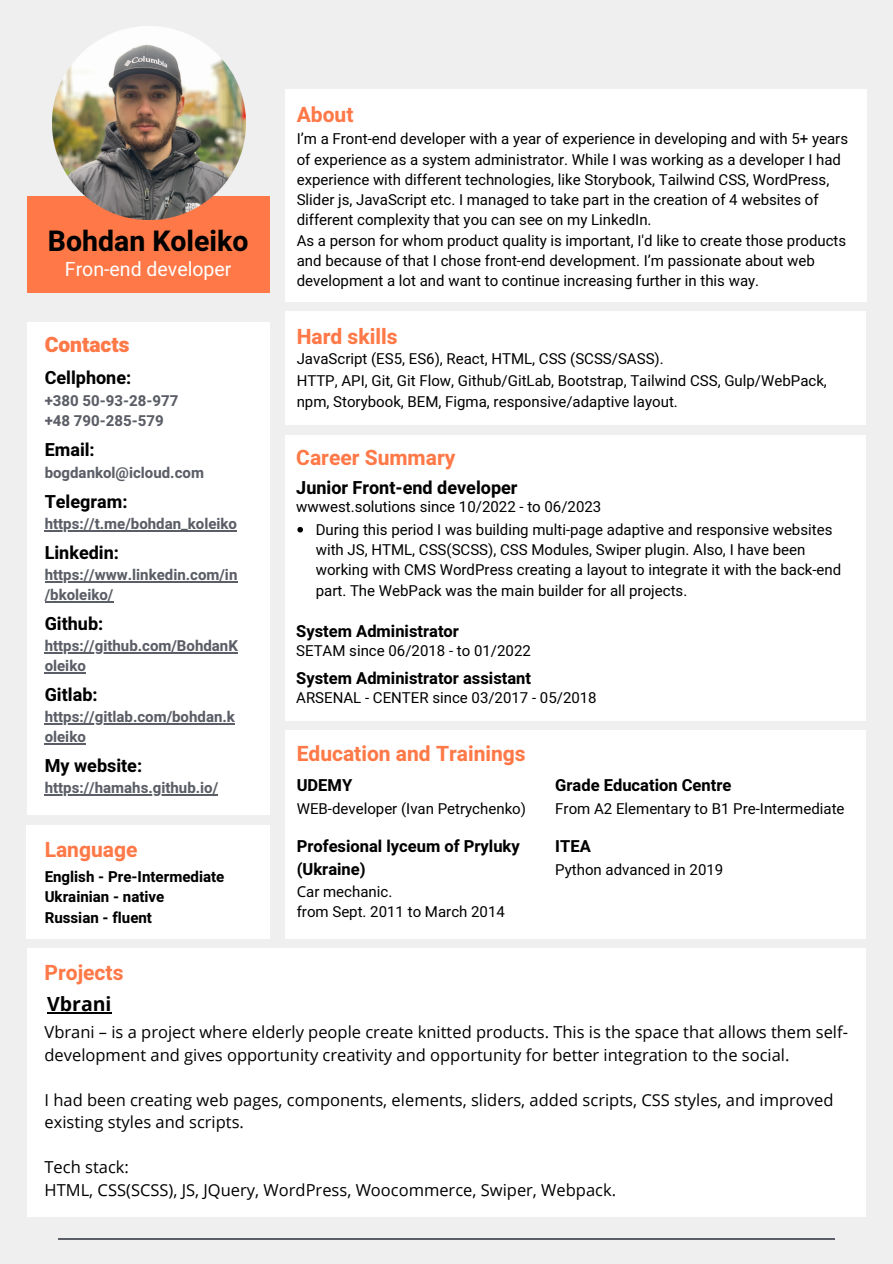
<style>
.page{position:relative;width:893px;height:1264px;background:#fff}
.page>*{position:absolute;margin:0;border:0;box-sizing:border-box;transform-origin:0 0}
.t1{font:700 28.35px "Heebo";color:#000}
.t2{font:700 21px "Heebo";color:#ff7948}
.t3{font:800 21px "Heebo";color:#ff7948}
.t4{font:900 21px "Heebo";color:#ff7948}
.t5{font:19.5px "Heebo";color:#fff}
.t6{font:700 19.5px "Open Sans";color:#000}
.t7{font:700 18px "Heebo";color:#000}
.t8{font:16.5px/22.5px "Open Sans";color:#000}
.t9{font:700 16.5px/22.5px "Heebo";color:#000}
.t10{font:15px/20.2px "Heebo";color:#000}
.t11{font:700 15px/20.2px "Heebo";color:#5b5e66}
.t12{font:700 15px/20.4px "Heebo";color:#000}
.s1{font-family:"Noto Sans"}
</style>
<div class="page">
<div style="left:0;top:0;width:892px;height:1263px;background:#efefef"></div>
<hr style="left:59px;top:1238px;width:775px;height:1px;background:#5b5e66">
<div style="left:27px;top:196px;width:242px;height:96px;background:#ff7948"></div>
<div style="left:285px;top:435px;width:580px;height:285px;background:#fff"></div>
<div style="left:27px;top:824px;width:243px;height:114px;background:#fff"></div>
<div style="left:285px;top:730px;width:580px;height:208px;background:#fff"></div>
<div style="left:27px;top:322px;width:243px;height:492px;background:#fff"></div>
<hr style="left:45px;top:652px;width:193px;height:1px;background:#5b5e66">
<hr style="left:45px;top:672px;width:41px;height:1px;background:#5b5e66">
<hr style="left:45px;top:530px;width:192px;height:1px;background:#5b5e66">
<hr style="left:45px;top:581px;width:192px;height:1px;background:#5b5e66">
<hr style="left:45px;top:601px;width:68px;height:1px;background:#5b5e66">
<hr style="left:45px;top:723px;width:190px;height:1px;background:#5b5e66">
<hr style="left:45px;top:743px;width:41px;height:1px;background:#5b5e66">
<hr style="left:45px;top:794px;width:173px;height:1px;background:#5b5e66">
<div style="left:27px;top:948px;width:838px;height:268px;background:#fff"></div>
<img style="left:53px;top:27px;width:192px;height:192px">
<div style="left:285px;top:89px;width:581px;height:213px;background:#fff"></div>
<svg style="left:297px;top:527px;width:6px;height:5px"></svg>
<div style="left:285px;top:311px;width:580px;height:114px;background:#fff"></div>
<hr style="left:47px;top:1012px;width:65px;height:1px;background:#000">
<p class="t1" style="left:48px;top:221px;width:202px">Bohdan Koleiko</p>
<h1 class="t5" style="left:65px;top:255px;width:168px">Fron-end developer</h1>
<h3 class="t4" style="left:45px;top:330px;width:86px">Contacts</h3>
<p class="t7" style="left:45px;top:365px;width:88px">Cellphone:</p>
<p class="t11" style="left:45px;top:391px;width:135px">+380 50-93-28-977 +48 790-285-579</p>
<p class="t7" style="left:45px;top:437px;width:52px">Email:</p>
<p class="t11" style="left:45px;top:463px;width:161px">bogdankol@icloud.com</p>
<h6 class="t7" style="left:45px;top:489px;width:84px">Telegram:</h6>
<h6 class="t11" style="left:45px;top:514px;width:194px">https://t.me/bohdan_koleiko</h6>
<h6 class="t7" style="left:45px;top:540px;width:76px">Linkedin:</h6>
<h6 class="t11" style="left:45px;top:565px;width:194px">https://www.linkedin.com/in /bkoleiko/</h6>
<p class="t7" style="left:45px;top:611px;width:60px">Github:</p>
<h2 class="t11" style="left:45px;top:636px;width:195px">https://github.com/BohdanK oleiko</h2>
<h6 class="t7" style="left:45px;top:682px;width:54px">Gitlab:</h6>
<h6 class="t11" style="left:45px;top:707px;width:192px">https://gitlab.com/bohdan.k oleiko</h6>
<h6 class="t7" style="left:45px;top:753px;width:99px">My website:</h6>
<h2 class="t11" style="left:45px;top:778px;width:175px">https://hamahs.github.io/</h2>
<p class="t2" style="left:45px;top:835px;width:94px">Language</p>
<h4 class="t12" style="left:45px;top:867px;width:181px">English - Pre-Intermediate<br>Ukrainian - native<br>Russian - fluent</h4>
<p class="t2" style="left:297px;top:100px;width:58px">About</p>
<h2 class="t10" style="left:297px;top:129px;width:553px">I’m a Front-end developer with a year of experience in developing and with 5+ years of experience as a system administrator. While I was working as a developer I had experience with different technologies, like Storybook, Tailwind CSS, WordPress, Slider js, JavaScript etc. I managed to take part in the creation of 4 websites of different complexity that you can see on my LinkedIn.</h2>
<p class="t10" style="left:297px;top:231px;width:551px">As a person for whom product quality is important, I'd like to create those products and because of that I chose front-end development. I’m passionate about web development a lot and want to continue increasing further in this way.</p>
<h5 class="t3" style="left:297px;top:322px;width:102px">Hard skills</h5>
<h5 class="t10" style="left:297px;top:349px;width:368px">JavaScript (ES5, ES6), React, HTML, CSS (SCSS/SASS).</h5>
<h5 class="t10" style="left:297px;top:370px;width:531px;line-height:21.3px">HTTP, API, Git, Git Flow, Github/GitLab, Bootstrap, Tailwind CSS, Gulp/WebPack, npm, Storybook, BEM, Figma, responsive/adaptive layout.</h5>
<h2 class="t2" style="left:296px;top:443px;width:161px">Career Summary</h2>
<p class="t7" style="left:296px;top:475px;width:223px">Junior Front-end developer</p>
<p class="t10" style="left:296px;top:497px;width:306px">wwwest.solutions since 10/2022 - to 06/2023</p>
<h4 class="t10" style="left:316px;top:520px;width:527px">During this period I was building multi-page adaptive and responsive websites with JS, HTML, CSS(SCSS), CSS Modules, Swiper plugin. Also, I have been working with CMS WordPress creating a layout to integrate it with the back-end part. The WebPack was the main builder for all projects.</h4>
<p class="t9" style="left:296px;top:621px;width:164px">System Administrator</p>
<p class="t10" style="left:296px;top:641px;width:236px">SETAM since 06/2018 - to 01/2022</p>
<h2 class="t9" style="left:296px;top:667px;width:236px">System Administrator assistant</h2>
<h4 class="t10" style="left:296px;top:688px;width:302px">ARSENAL - CENTER since 03/2017 - 05/2018</h4>
<p class="t2" style="left:297px;top:738px;width:230px">Education and Trainings</p>
<h2 class="t9" style="left:297px;top:774px;width:57px">UDEMY</h2>
<h2 class="t10" style="left:297px;top:798px;width:231px">WEB-developer (Ivan Petrychenko)</h2>
<h5 class="t9" style="left:297px;top:835px;width:224px">Profesional lyceum of Pryluky (Ukraine)</h5>
<h5 class="t10" style="left:297px;top:882px;width:97px"><span class="s1">С</span>ar mechanic.</h5>
<p class="t10" style="left:297px;top:902px;width:210px">from Sept. 2011 to March 2014</p>
<p class="t9" style="left:555px;top:774px;width:177px">Grade Education Centre</p>
<p class="t10" style="left:555px;top:798px;width:291px">From A2 Elementary to B1 Pre-Intermediate</p>
<p class="t9" style="left:555px;top:835px;width:37px">ITEA</p>
<p class="t10" style="left:555px;top:859px;width:169px">Python advanced in 2019</p>
<h2 class="t2" style="left:44px;top:957px;width:80px">Projects</h2>
<h3 class="t6" style="left:47px;top:990px;width:66px">Vbrani</h3>
<p class="t8" style="left:44px;top:1020px;width:805px">Vbrani – is a project where elderly people create knitted products. This is the space that allows them self&shy;development and gives opportunity creativity and opportunity for better integration to the social.</p>
<p class="t8" style="left:44px;top:1087px;width:790px">I had been creating web pages, components, elements, sliders, added scripts, CSS styles, and improved existing styles and scripts.</p>
<p class="t8" style="left:44px;top:1155px;width:573px">Tech stack:<br>HTML, CSS(SCSS), JS, JQuery, WordPress, Woocommerce, Swiper, Webpack.</p>
</div>
